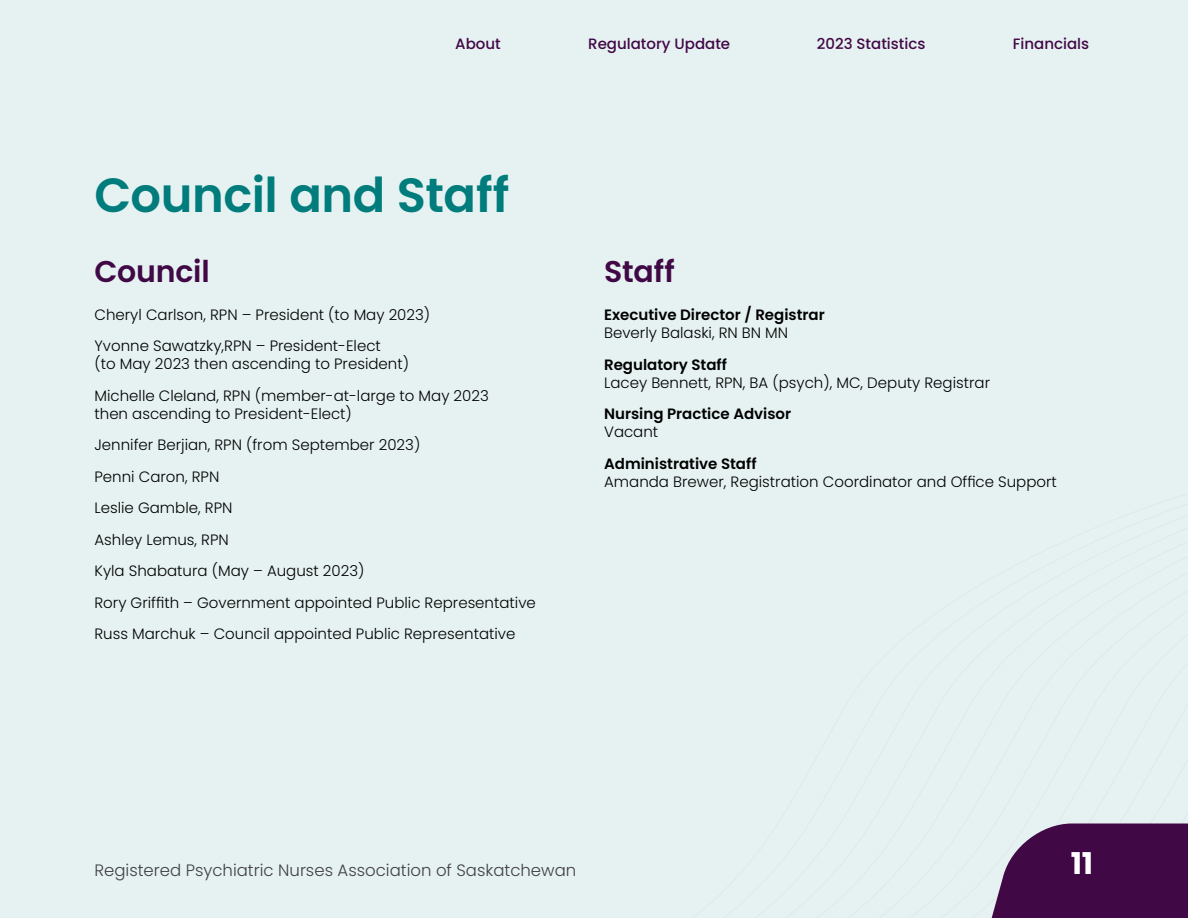
<style>
.page{position:relative;width:1188px;height:918px;background:#e6f2f2}
.page>*{position:absolute;margin:0;border:0;box-sizing:border-box;transform-origin:0 0}
.t1{font:600 48px "Poppins";letter-spacing:-.01em;color:#017c7c}
.t2{font:600 30px "Poppins";letter-spacing:-.005em;color:#410846}
.t3{font:700 30px "Poppins";color:#fff}
.t4{font:300 16.5px "Poppins";color:#414042}
.t5{font:300 15px/31.5px "Poppins";color:#000}
.t6{font:600 15px "Poppins";color:#000}
.t7{font:500 15px "Poppins";color:#410846}
</style>
<div class="page">
<svg style="left:991px;top:824px;width:197px;height:94px"></svg>
<p class="t7" style="left:455px;top:35px;width:47px">About</p>
<p class="t7" style="left:588px;top:35px;width:144px">Regulatory Update</p>
<p class="t7" style="left:817px;top:35px;width:110px">2023 Statistics</p>
<p class="t7" style="left:1013px;top:35px;width:78px">Financials</p>
<h1 class="t1" style="left:94px;top:167px;width:416px">Council and Staff</h1>
<h2 class="t2" style="left:94px;top:254px;width:117px">Council</h2>
<p class="t5" style="left:94px;top:299px;width:337px">Cheryl Carlson, RPN – President (to May 2023)<br>Yvonne Sawatzky,RPN – President-Elect</p>
<p class="t5" style="left:94px;top:349px;width:396px">(to May 2023 then ascending to President)<br>Michelle Cleland, RPN (member-at-large to May 2023</p>
<p class="t5" style="left:94px;top:398px;width:443px">then ascending to President-Elect)<br>Jennifer Berjian, RPN (from September 2023)<br>Penni Caron, RPN<br>Leslie Gamble, RPN<br>Ashley Lemus, RPN<br>Kyla Shabatura (May – August 2023)<br>Rory Griffith – Government appointed Public Representative Russ Marchuk – Council appointed Public Representative</p>
<h2 class="t2" style="left:604px;top:254px;width:72px">Staff</h2>
<p class="t6" style="left:604px;top:306px;width:222px">Executive Director / Registrar</p>
<p class="t5" style="left:604px;top:317px;width:186px">Beverly Balaski, RN BN MN</p>
<p class="t6" style="left:604px;top:356px;width:124px">Regulatory Staff</p>
<p class="t5" style="left:604px;top:367px;width:388px">Lacey Bennett, RPN, BA (psych), MC, Deputy Registrar</p>
<p class="t6" style="left:604px;top:405px;width:189px">Nursing Practice Advisor</p>
<p class="t5" style="left:604px;top:416px;width:56px">Vacant</p>
<p class="t6" style="left:604px;top:455px;width:154px">Administrative Staff</p>
<p class="t5" style="left:604px;top:466px;width:454px">Amanda Brewer, Registration Coordinator and Office Support</p>
<p class="t4" style="left:94px;top:861px;width:483px">Registered Psychiatric Nurses Association of Saskatchewan</p>
<h2 class="t3" style="left:1071px;top:846px;width:24px">11</h2>
</div>
